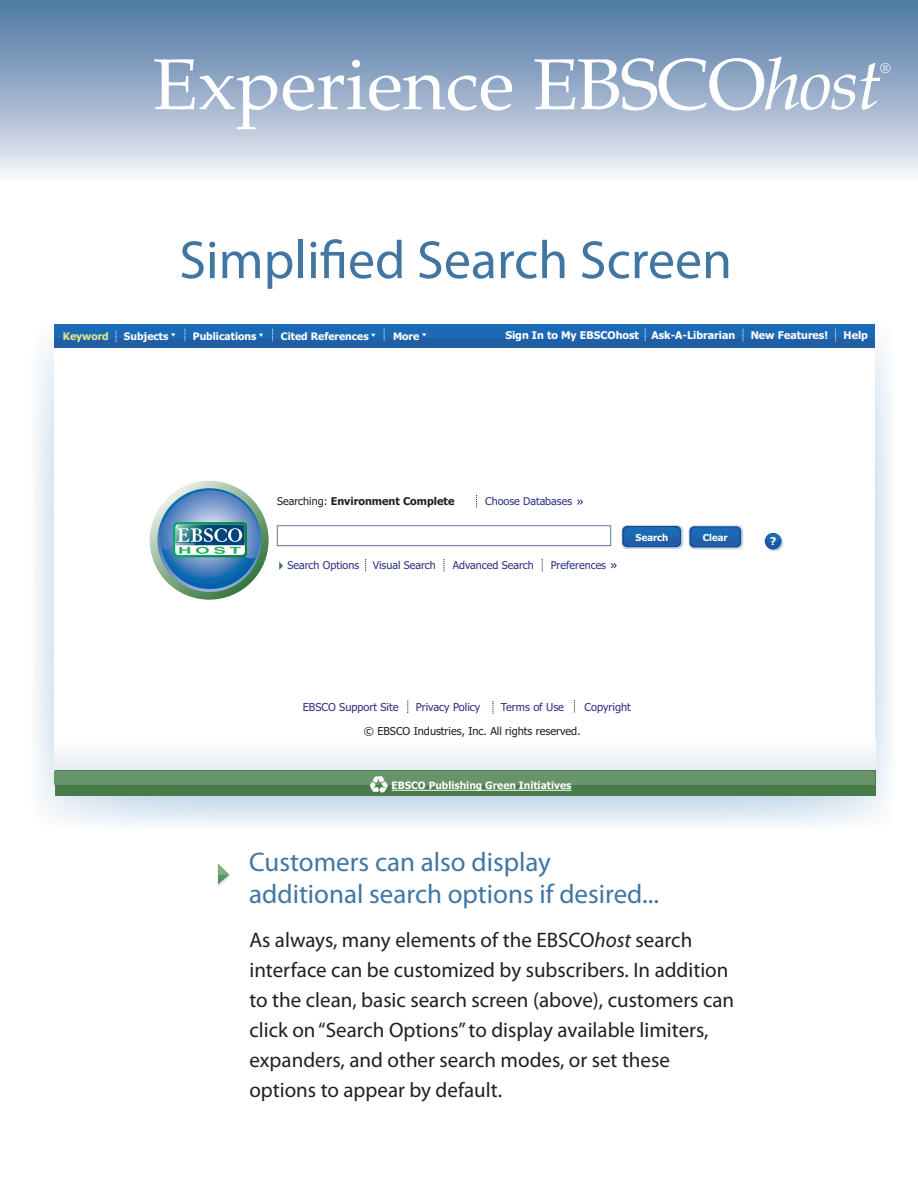
<style>
.page{position:relative;width:918px;height:1188px;background:#fff}
.page>*{position:absolute;margin:0;border:0;box-sizing:border-box;transform-origin:0 0}
.t1{font:72px "Palatino";color:#fff}
.t2{font:54px "Myriad Pro";color:#4176a2}
.t3{font:27px/32.4px "Myriad Pro";color:#4176a2}
.t4{font:21px/30px "Myriad Pro";color:#231f20}
.t5{font:italic 13.95px "Palatino";color:#fff}
.t6{font:10.95px "Tahoma";color:#2e3185}
.t7{font:10.95px "Tahoma";color:#231f20}
.t8{font:10.8px "Tahoma";color:#2e3185}
.t9{font:700 10.8px "Tahoma";color:#231f20}
.t10{font:700 10.8px "Tahoma";color:#fff}
.t11{font:700 10.65px "Tahoma";color:#fff}
.t12{font:700 10.35px "Tahoma";color:#fff}
.t13{font:700 10.35px "Tahoma";color:#dfe78c}
.t14{font:700 10.2px "Tahoma";color:#fff}
.t15{font:700 9.6px "Tahoma";color:#fff}
.s1{font-style:italic}
.s2{font-weight:400}
</style>
<div class="page">
<svg style="left:30px;top:324px;width:866px;height:505px"></svg>
<div style="left:55px;top:325px;width:820px;height:471px;background:#fff"></div>
<div style="left:55px;top:739px;width:820px;height:34px;background:#f2f6f8"></div>
<div style="left:54px;top:324px;width:821px;height:23px;background:#215ea4"></div>
<div style="left:54px;top:324px;width:820px;height:13px;background:#1b6ab5"></div>
<svg style="left:150px;top:481px;width:119px;height:119px"></svg>
<svg style="left:158px;top:488px;width:103px;height:104px"></svg>
<svg style="left:161px;top:491px;width:98px;height:98px"></svg>
<svg style="left:161px;top:490px;width:98px;height:71px"></svg>
<svg style="left:277px;top:525px;width:334px;height:21px"></svg>
<svg style="left:621px;top:525px;width:62px;height:24px"></svg>
<div style="left:622px;top:526px;width:59px;height:21px;background:#124995;border-radius:5px"></div>
<div style="left:624px;top:527px;width:56px;height:19px;background:#215ea4;border-radius:4px"></div>
<svg style="left:625px;top:528px;width:54px;height:9px"></svg>
<svg style="left:689px;top:525px;width:54px;height:24px"></svg>
<svg style="left:689px;top:526px;width:52px;height:21px"></svg>
<div style="left:691px;top:527px;width:49px;height:19px;background:#215ea4;border-radius:4px"></div>
<svg style="left:692px;top:528px;width:47px;height:9px"></svg>
<svg style="left:171px;top:333px;width:4px;height:4px"></svg>
<svg style="left:422px;top:333px;width:4px;height:4px"></svg>
<svg style="left:272px;top:329px;width:1px;height:12px"></svg>
<svg style="left:384px;top:329px;width:1px;height:12px"></svg>
<svg style="left:835px;top:329px;width:1px;height:12px"></svg>
<svg style="left:476px;top:495px;width:1px;height:12px"></svg>
<svg style="left:279px;top:562px;width:4px;height:8px"></svg>
<svg style="left:365px;top:559px;width:1px;height:12px"></svg>
<svg style="left:443px;top:559px;width:1px;height:12px"></svg>
<svg style="left:542px;top:559px;width:1px;height:12px"></svg>
<svg style="left:407px;top:700px;width:1px;height:13px"></svg>
<svg style="left:574px;top:700px;width:1px;height:12px"></svg>
<div style="left:55px;top:771px;width:821px;height:25px;background:#477c4a"></div>
<div style="left:55px;top:771px;width:820px;height:13px;background:#679569"></div>
<svg style="left:766px;top:534px;width:17px;height:17px"></svg>
<hr style="left:392px;top:790px;width:179px;height:1px;background:#fff">
<div style="left:765px;top:533px;width:16px;height:17px;background:#1a58a3;border-radius:50%"></div>
<div style="left:766px;top:533px;width:14px;height:10px;background:#1b6ab5;border-radius:50%"></div>
<svg style="left:370px;top:776px;width:19px;height:17px"></svg>
<svg style="left:610px;top:563px;width:7px;height:5px"></svg>
<svg style="left:577px;top:500px;width:6px;height:5px"></svg>
<svg style="left:218px;top:864px;width:12px;height:23px"></svg>
<div style="left:0;top:0;width:918px;height:181px;background:linear-gradient(to bottom,#4772a0,#f2f1f7)"></div>
<p class="t1" style="left:153px;top:42px;width:731px">Experience EBSCO<span class="s1">host</span></p>
<p class="t5" style="left:880px;top:60px;width:12px">®</p>
<p class="t2" style="left:179px;top:227px;width:554px">Simplified Search Screen</p>
<p class="t13" style="left:63px;top:329px;width:47px">Keyword</p>
<p class="t12" style="left:124px;top:329px;width:46px">Subjects</p>
<p class="t12" style="left:193px;top:329px;width:65px">Publications</p>
<p class="t12" style="left:281px;top:329px;width:89px">Cited References</p>
<p class="t12" style="left:393px;top:329px;width:28px">More</p>
<p class="t11" style="left:505px;top:329px;width:231px">Sign In to My EBSCOhost Ask-A-Librarian</p>
<p class="t11" style="left:751px;top:329px;width:79px">New Features!</p>
<p class="t11" style="left:844px;top:329px;width:26px">Help</p>
<p class="t9" style="left:277px;top:494px;width:179px"><span class="s2">Searching:</span> Environment Complete</p>
<p class="t8" style="left:485px;top:495px;width:88px">Choose Databases</p>
<p class="t15" style="left:636px;top:531px;width:34px">Search</p>
<p class="t15" style="left:703px;top:531px;width:26px">Clear</p>
<p class="t10" style="left:770px;top:534px;width:8px">?</p>
<p class="t8" style="left:287px;top:558px;width:73px">Search Options</p>
<p class="t8" style="left:373px;top:558px;width:65px">Visual Search</p>
<p class="t8" style="left:453px;top:558px;width:83px">Advanced Search</p>
<p class="t8" style="left:551px;top:558px;width:57px">Preferences</p>
<p class="t6" style="left:303px;top:700px;width:97px">EBSCO Support Site</p>
<p class="t6" style="left:416px;top:700px;width:66px">Privacy Policy</p>
<p class="t6" style="left:501px;top:700px;width:65px">Terms of Use</p>
<p class="t6" style="left:585px;top:700px;width:48px">Copyright</p>
<p class="t7" style="left:364px;top:724px;width:218px">© EBSCO Industries, Inc. All rights reserved.</p>
<p class="t14" style="left:391px;top:778px;width:181px">EBSCO Publishing Green Initiatives</p>
<p class="t3" style="left:249px;top:845px;width:411px">Customers can also display additional search options if desired...</p>
<p class="t4" style="left:249px;top:925px;width:486px">As always, many elements of the EBSCO<span class="s1">host</span> search interface can be customized by subscribers. In addition to the clean, basic search screen (above), customers can click on “Search Options” to display available limiters, expanders, and other search modes, or set these options to appear by default.</p>
</div>
